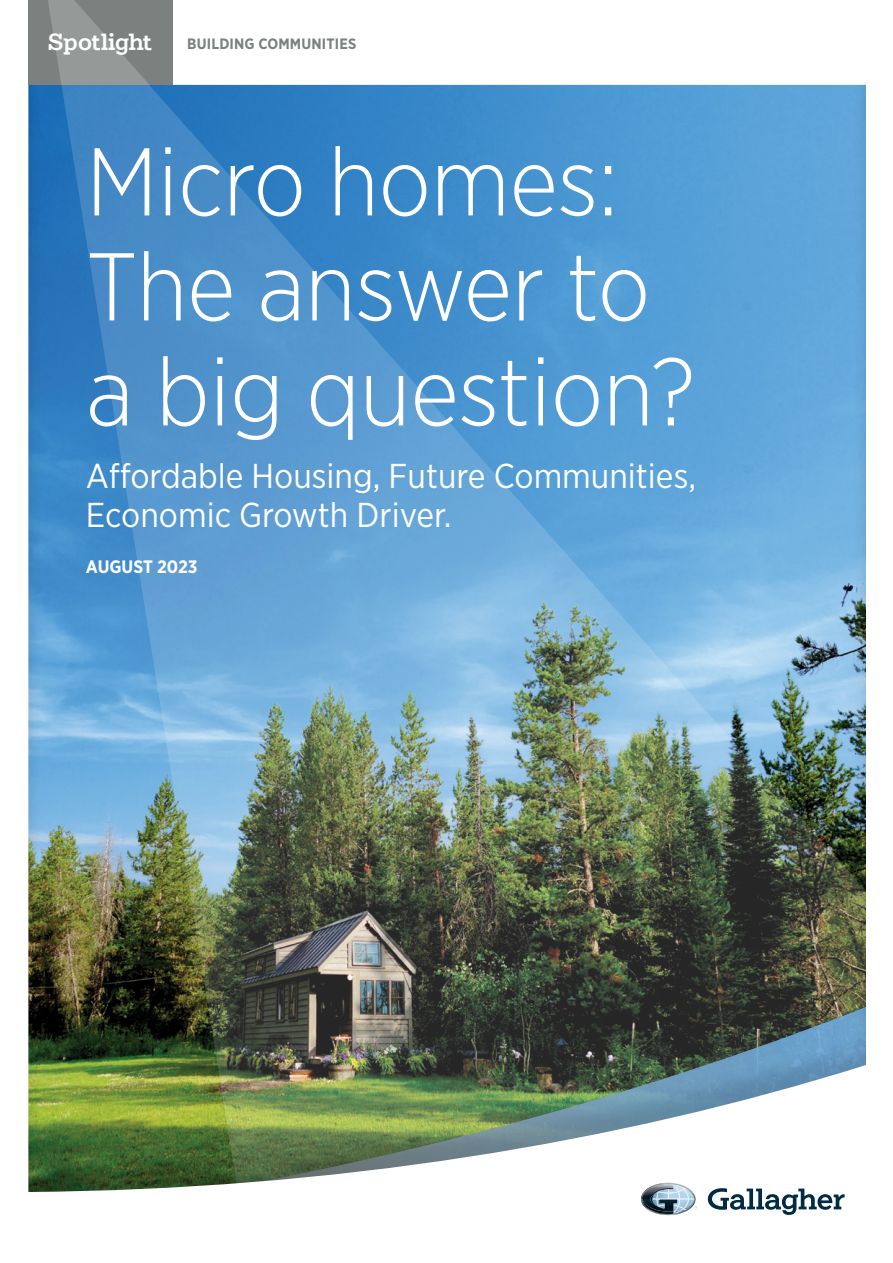
<style>
.page{position:relative;width:893px;height:1263px;background:#fff}
.page>*{position:absolute;margin:0;border:0;box-sizing:border-box;transform-origin:0 0}
.t1{font:300 96px/105px "Gotham Narrow";letter-spacing:-.005em;color:#fff}
.t2{font:34.5px/39px "Gotham Narrow";color:#fff}
.t3{font:500 22.35px "Gallagher Slab";letter-spacing:-.015em;color:#fff}
.t4{font:700 18px "Gotham Narrow";color:#fff}
.t5{font:700 15px "Gotham Narrow";letter-spacing:.01em;color:#7c8180}
</style>
<div class="page">
<img style="left:28px;top:84px;width:838px;height:1132px">
<svg style="left:708px;top:1188px;width:137px;height:27px"></svg>
<svg style="left:641px;top:1183px;width:56px;height:32px"></svg>
<div style="left:28px;top:0;width:145px;height:85px;background:#7c8180"></div>
<svg style="left:48px;top:0;width:101px;height:85px"></svg>
<p class="t3" style="left:48px;top:28px;width:105px">Spotlight</p>
<p class="t5" style="left:187px;top:34px;width:171px">BUILDING COMMUNITIES</p>
<h1 class="t1" style="left:86px;top:127px;width:611px">Micro homes:<br>The answer to a big question?</h1>
<p class="t2" style="left:86px;top:456px;width:612px">Affordable Housing, Future Communities,<br>Economic Growth Driver.</p>
<p class="t4" style="left:86px;top:555px;width:113px">AUGUST 2023</p>
</div>
